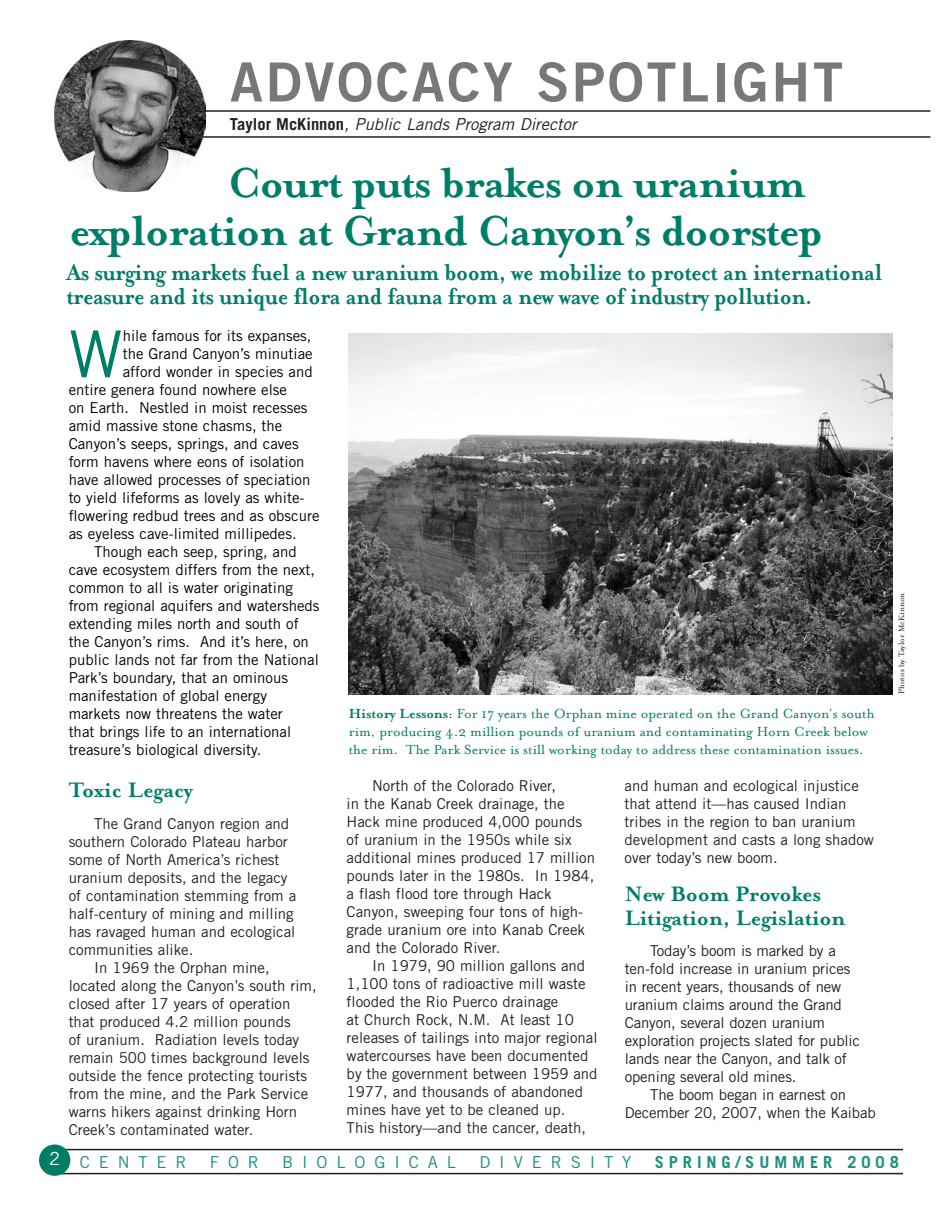
<style>
.page{position:relative;width:945px;height:1215px;background:#fff}
.page>*{position:absolute;margin:0;border:0;box-sizing:border-box;transform-origin:0 0}
.t1{font:64.8px "Trade Gothic";color:#007d67}
.t2{font:54px "Trade Gothic Bold Two";letter-spacing:.05em;color:#76787b}
.t3{font:700 48px/48px "Mrs Eaves";letter-spacing:-.025em;color:#007d67}
.t4{font:700 26.4px/24px "Mrs Eaves";letter-spacing:-.02em;color:#007d67;scale:.91 1}
.t5{font:700 24px/24px "Mrs Eaves";letter-spacing:-.01em;color:#007d67}
.t6{font:italic 16.5px "Trade Gothic";color:#231f20}
.t7{font:16.5px "Trade Gothic";color:#1a907f}
.t8{font:700 16.5px "Trade Gothic";letter-spacing:.3em;color:#1a907f}
.t9{font:15.15px/18.1px "Mrs Eaves Roman";color:#007d67}
.t10{font:15px/18px "Trade Gothic";color:#231f20}
.t11{font:15px "Trade Gothic";color:#000}
.t12{font:9px "Mrs Eaves Roman";color:#231f20}
.s1{font-weight:700;font-style:normal}
.s2{font-family:"Mrs Eaves";font-weight:700}
.s3{font-size:18px;color:#fff}
</style>
<div class="page">
<hr style="left:64px;top:1149px;width:839px;height:1px;background:#231f20">
<hr style="left:58px;top:1173px;width:845px;height:1px;background:#231f20">
<div style="left:39px;top:1144px;width:31px;height:32px;background:#007d67;border-radius:50%"></div>
<hr style="left:203px;top:110px;width:727px;height:2px;background:#231f20">
<img style="left:54px;top:40px;width:151px;height:152px">
<img style="left:348px;top:333px;width:545px;height:362px">
<hr style="left:203px;top:136px;width:727px;height:2px;background:#231f20">
<h2 class="t2" style="left:230px;top:49px;width:615px">ADVOCACY SPOTLIGHT</h2>
<p class="t6" style="left:230px;top:114px;width:348px"><span class="s1">Taylor McKinnon</span>, Public Lands Program Director</p>
<h3 class="t3" style="left:69px;top:159px;width:755px;text-indent:158px">Court puts brakes on uranium exploration at Grand Canyon’s doorstep</h3>
<h3 class="t4" style="left:66px;top:261px;width:898px">As surging markets fuel a new uranium boom, we mobilize to protect an international treasure and its unique flora and fauna from a new wave of industry pollution.</h3>
<h1 class="t1" style="left:69px;top:315px;width:52px">W</h1>
<p class="t11" style="left:123px;top:327px;width:190px">hile famous for its expanses,</p>
<p class="t11" style="left:123px;top:345px;width:192px">the Grand Canyon’s minutiae</p>
<p class="t11" style="left:123px;top:363px;width:192px">afford wonder in species and</p>
<p class="t11" style="left:69px;top:381px;width:220px">entire genera found nowhere else</p>
<p class="t11" style="left:69px;top:399px;width:240px">on Earth. Nestled in moist recesses</p>
<p class="t11" style="left:69px;top:417px;width:215px">amid massive stone chasms, the</p>
<p class="t11" style="left:69px;top:435px;width:232px">Canyon’s seeps, springs, and caves</p>
<p class="t11" style="left:69px;top:453px;width:237px">form havens where eons of isolation</p>
<p class="t11" style="left:69px;top:471px;width:243px">have allowed processes of speciation</p>
<p class="t11" style="left:69px;top:489px;width:237px">to yield lifeforms as lovely as white-</p>
<p class="t11" style="left:69px;top:507px;width:252px">flowering redbud trees and as obscure</p>
<p class="t11" style="left:69px;top:525px;width:229px">as eyeless cave-limited millipedes.</p>
<p class="t11" style="left:94px;top:543px;width:204px">Though each seep, spring, and</p>
<p class="t11" style="left:69px;top:561px;width:248px">cave ecosystem differs from the next,</p>
<p class="t11" style="left:69px;top:579px;width:226px">common to all is water originating</p>
<p class="t11" style="left:69px;top:597px;width:252px">from regional aquifers and watersheds</p>
<p class="t11" style="left:69px;top:615px;width:232px">extending miles north and south of</p>
<p class="t11" style="left:69px;top:633px;width:242px">the Canyon’s rims. And it’s here, on</p>
<p class="t11" style="left:69px;top:651px;width:252px">public lands not far from the National</p>
<p class="t11" style="left:69px;top:669px;width:221px">Park’s boundary, that an ominous</p>
<p class="t11" style="left:69px;top:687px;width:200px">manifestation of global energy</p>
<p class="t11" style="left:69px;top:705px;width:216px">markets now threatens the water</p>
<p class="t11" style="left:69px;top:723px;width:224px">that brings life to an international</p>
<p class="t11" style="left:69px;top:741px;width:194px">treasure’s biological diversity.</p>
<h3 class="t5" style="left:69px;top:778px;width:125px">Toxic Legacy</h3>
<p class="t10" style="left:94px;top:814px;width:197px">The Grand Canyon region and</p>
<p class="t10" style="left:69px;top:832px;width:221px">southern Colorado Plateau harbor</p>
<p class="t10" style="left:69px;top:850px;width:212px">some of North America’s richest</p>
<p class="t10" style="left:69px;top:868px;width:220px">uranium deposits, and the legacy</p>
<p class="t10" style="left:69px;top:886px;width:229px">of contamination stemming from a</p>
<p class="t10" style="left:69px;top:904px;width:227px">half-century of mining and milling</p>
<p class="t10" style="left:69px;top:922px;width:228px">has ravaged human and ecological</p>
<p class="t10" style="left:69px;top:940px;width:126px">communities alike.</p>
<p class="t10" style="left:94px;top:958px;width:177px">In 1969 the Orphan mine,</p>
<p class="t10" style="left:69px;top:976px;width:250px">located along the Canyon’s south rim,</p>
<p class="t10" style="left:69px;top:994px;width:223px">closed after 17 years of operation</p>
<p class="t10" style="left:69px;top:1012px;width:224px">that produced 4.2 million pounds</p>
<p class="t10" style="left:69px;top:1030px;width:232px">of uranium. Radiation levels today</p>
<p class="t10" style="left:69px;top:1048px;width:242px">remain 500 times background levels</p>
<p class="t10" style="left:69px;top:1066px;width:240px">outside the fence protecting tourists</p>
<p class="t10" style="left:69px;top:1084px;width:241px">from the mine, and the Park Service</p>
<p class="t10" style="left:69px;top:1102px;width:230px">warns hikers against drinking Horn</p>
<p class="t10" style="left:69px;top:1120px;width:186px">Creek’s contaminated water.</p>
<p class="t9" style="left:349px;top:704px;width:527px"><span class="s2">History Lessons:</span> For 17 years the Orphan mine operated on the Grand Canyon’s south rim, producing 4.2 million pounds of uranium and contaminating Horn Creek below the rim. The Park Service is still working today to address these contamination issues.</p>
<p class="t10" style="left:347px;top:777px;width:250px;text-indent:26px">North of the Colorado River,<br>in the Kanab Creek drainage, the<br>Hack mine produced 4,000 pounds of uranium in the 1950s while six additional mines produced 17 million pounds later in the 1980s. In 1984, a flash flood tore through Hack<br>Canyon, sweeping four tons of high&shy;grade uranium ore into Kanab Creek and the Colorado River.</p>
<p class="t10" style="left:347px;top:957px;width:252px;text-indent:26px">In 1979, 90 million gallons and 1,100 tons of radioactive mill waste flooded the Rio Puerco drainage<br>at Church Rock, N.M. At least 10 releases of tailings into major regional watercourses have been documented by the government between 1959 and 1977, and thousands of abandoned mines have yet to be cleaned up.<br>This history—and the cancer, death,</p>
<p class="t10" style="left:625px;top:777px;width:251px">and human and ecological injustice that attend it—has caused Indian tribes in the region to ban uranium development and casts a long shadow over today’s new boom.</p>
<h3 class="t5" style="left:625px;top:882px;width:222px">New Boom Provokes<br>Litigation, Legislation</h3>
<p class="t10" style="left:625px;top:942px;width:237px;text-indent:26px">Today’s boom is marked by a ten-fold increase in uranium prices in recent years, thousands of new uranium claims around the Grand<br>Canyon, several dozen uranium exploration projects slated for public lands near the Canyon, and talk of opening several old mines.</p>
<p class="t10" style="left:625px;top:1086px;width:253px;text-align:center">The boom began in earnest on<br>December 20, 2007, when the Kaibab</p>
<p class="t12" style="left:897px;top:694px;width:103px;rotate:-90deg">Photos by Taylor McKinnon</p>
<p class="t7" style="left:49px;top:1152px;width:68px"><span class="s3">2</span> Center</p>
<p class="t7" style="left:210px;top:1152px;width:17px">for</p>
<p class="t7" style="left:282px;top:1152px;width:33px">B io</p>
<p class="t7" style="left:337px;top:1152px;width:36px">l ogica</p>
<p class="t7" style="left:447px;top:1152px;width:11px">l</p>
<p class="t7" style="left:479px;top:1152px;width:70px">Di versit</p>
<p class="t7" style="left:622px;top:1152px;width:11px">y</p>
<p class="t8" style="left:655px;top:1152px;width:246px">SPRING/SUMMER 2008</p>
</div>
